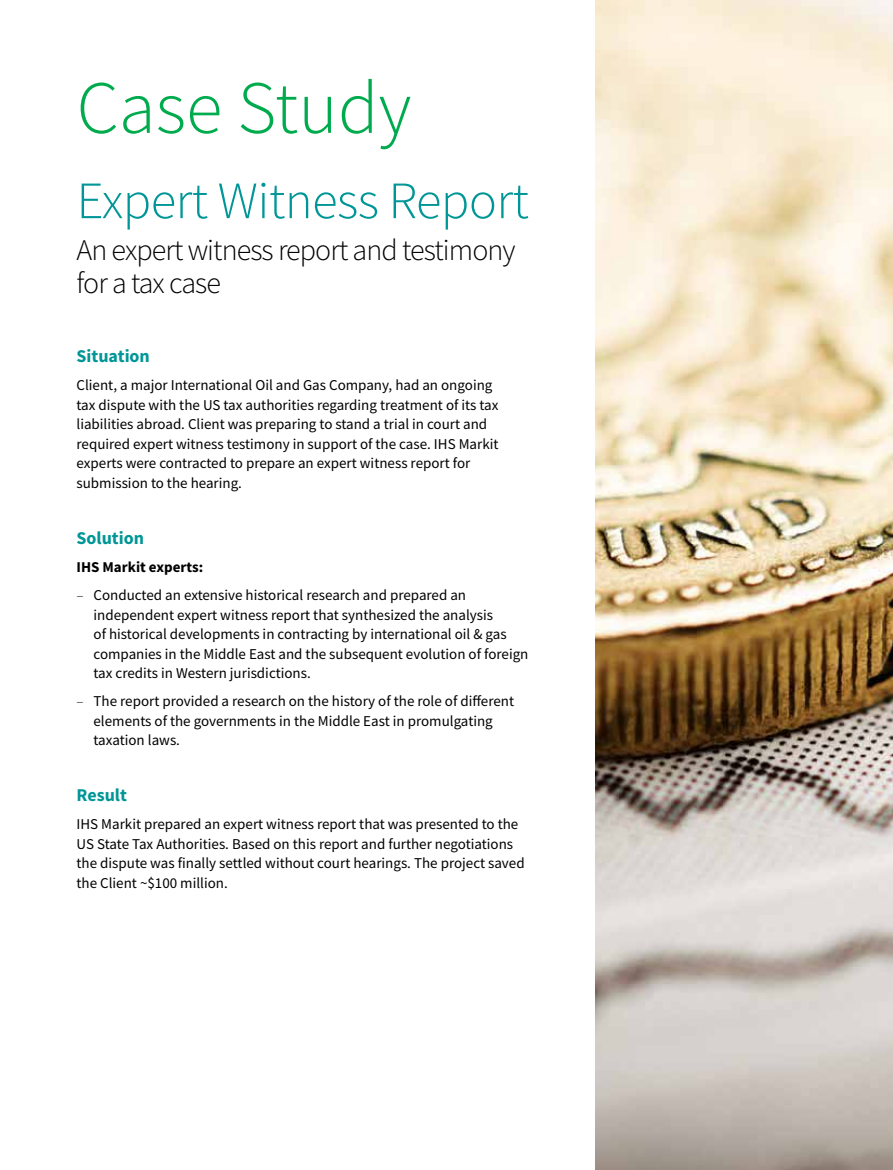
<style>
.page{position:relative;width:893px;height:1170px;background:#fff}
.page>*{position:absolute;margin:0;border:0;box-sizing:border-box;transform-origin:0 0}
.t1{font:300 75px "Source Sans Pro";color:#00ab4e}
.t2{font:300 52.5px "Source Sans Pro";letter-spacing:-.01em;color:#009697}
.t3{font:300 30px/33px "Source Sans Pro";letter-spacing:-.03em;color:#000}
.t4{font:700 18px "Source Sans Pro";color:#009697}
.t5{font:15px/19.5px "Source Sans Pro";color:#000}
.s1{font-weight:700}
.s2{font-weight:300}
</style>
<div class="page">
<img style="left:595px;top:0;width:298px;height:1169px">
<h1 class="t1" style="left:77px;top:62px;width:336px">Case Study</h1>
<h2 class="t2" style="left:77px;top:168px;width:454px">Expert Witness Report</h2>
<h3 class="t3" style="left:77px;top:233px;width:441px">An expert witness report and testimony for a tax case</h3>
<p class="t4" style="left:77px;top:344px;width:75px">Situation</p>
<p class="t5" style="left:77px;top:375px;width:423px">Client, a major International Oil and Gas Company, had an ongoing tax dispute with the US tax authorities regarding treatment of its tax liabilities abroad. Client was preparing to stand a trial in court and required expert witness testimony in support of the case. IHS Markit experts were contracted to prepare an expert witness report for submission to the hearing.</p>
<p class="t4" style="left:77px;top:526px;width:69px">Solution</p>
<p class="t5" style="left:77px;top:553px;width:391px;line-height:28px"><span class="s1">IHS Markit experts:<br></span><span class="s2">‒</span> Conducted an extensive historical research and prepared an</p>
<p class="t5" style="left:94px;top:604px;width:436px">independent expert witness report that synthesized the analysis<br>of historical developments in contracting by international oil &amp; gas companies in the Middle East and the subsequent evolution of foreign tax credits in Western jurisdictions.</p>
<p class="t5" style="left:94px;top:691px;width:422px;text-indent:-17px"><span class="s2">‒</span> The report provided a research on the history of the role of different elements of the governments in the Middle East in promulgating taxation laws.</p>
<p class="t4" style="left:77px;top:783px;width:52px">Result</p>
<p class="t5" style="left:77px;top:814px;width:450px">IHS Markit prepared an expert witness report that was presented to the US State Tax Authorities. Based on this report and further negotiations the dispute was finally settled without court hearings. The project saved the Client ~$100 million.</p>
</div>
